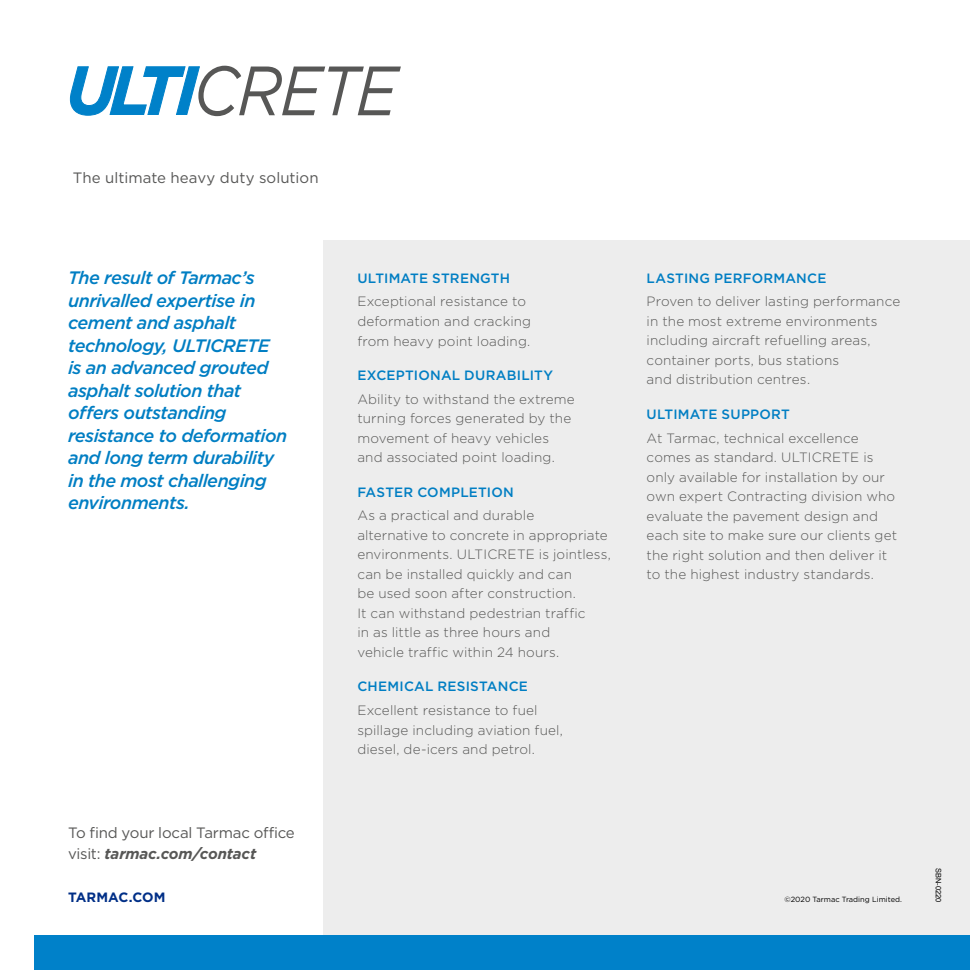
<style>
.page{position:relative;width:970px;height:970px;background:#fff}
.page>*{position:absolute;margin:0;border:0;box-sizing:border-box;transform-origin:0 0}
.t1{font:italic 69.6px "Gotham";letter-spacing:-.03em;color:#575756;scale:.9 1}
.t2{font:italic 500 18px/22.5px "Gotham";letter-spacing:-.03em;color:#007ec3}
.t3{font:15px/21px "Gotham";letter-spacing:-.01em;color:#575756}
.t4{font:300 13.5px/19.5px "Gotham";letter-spacing:.01em;color:#575756}
.t5{font:500 13.5px "Gotham";letter-spacing:.015em;color:#007ec3}
.t6{font:700 13.5px "Gotham";letter-spacing:.005em;color:#002f87}
.t7{font:7.5px "Gotham";color:#000}
.t8{font:7.5px "Arial";color:#000}
.s1{font-weight:700;font-style:italic}
</style>
<div class="page">
<div style="left:323px;top:240px;width:646px;height:709px;background:#ededed"></div>
<svg style="left:70px;top:66px;width:130px;height:50px"></svg>
<div style="left:34px;top:935px;width:935px;height:34px;background:#0081c9"></div>
<h1 class="t1" style="left:193px;top:46px;width:228px">CRETE</h1>
<p class="t3" style="left:73px;top:167px;width:247px">The ultimate heavy duty solution</p>
<p class="t2" style="left:68px;top:266px;width:221px">The result of Tarmac’s unrivalled expertise in cement and asphalt technology, ULTICRETE is an advanced grouted asphalt solution that offers outstanding resistance to deformation and long term durability in the most challenging environments.</p>
<p class="t3" style="left:68px;top:822px;width:228px">To find your local Tarmac office visit: <span class="s1">tarmac.com/contact</span></p>
<p class="t5" style="left:357px;top:269px;width:154px">ULTIMATE STRENGTH</p>
<p class="t4" style="left:357px;top:291px;width:175px">Exceptional resistance to deformation and cracking from heavy point loading.</p>
<p class="t5" style="left:357px;top:366px;width:197px">EXCEPTIONAL DURABILITY</p>
<p class="t4" style="left:357px;top:389px;width:219px">Ability to withstand the extreme turning forces generated by the movement of heavy vehicles and associated point loading.</p>
<p class="t5" style="left:357px;top:483px;width:158px">FASTER COMPLETION</p>
<p class="t4" style="left:357px;top:505px;width:255px">As a practical and durable<br>alternative to concrete in appropriate environments. ULTICRETE is jointless, can be installed quickly and can<br>be used soon after construction.<br>It can withstand pedestrian traffic<br>in as little as three hours and<br>vehicle traffic within 24 hours.</p>
<p class="t5" style="left:357px;top:677px;width:172px">CHEMICAL RESISTANCE</p>
<p class="t4" style="left:357px;top:700px;width:207px">Excellent resistance to fuel spillage including aviation fuel, diesel, de-icers and petrol.</p>
<p class="t5" style="left:646px;top:269px;width:181px">LASTING PERFORMANCE</p>
<p class="t4" style="left:646px;top:291px;width:255px">Proven to deliver lasting performance in the most extreme environments including aircraft refuelling areas, container ports, bus stations<br>and distribution centres.</p>
<p class="t5" style="left:646px;top:405px;width:145px">ULTIMATE SUPPORT</p>
<p class="t4" style="left:646px;top:427px;width:252px">At Tarmac, technical excellence comes as standard. ULTICRETE is only available for installation by our own expert Contracting division who evaluate the pavement design and each site to make sure our clients get the right solution and then deliver it to the highest industry standards.</p>
<p class="t6" style="left:68px;top:888px;width:99px">TARMAC.COM</p>
<p class="t7" style="left:784px;top:894px;width:119px">©2020 Tarmac Trading Limited.</p>
<p class="t8" style="left:943px;top:868px;width:36px;rotate:90deg">SBN-0220</p>
</div>
